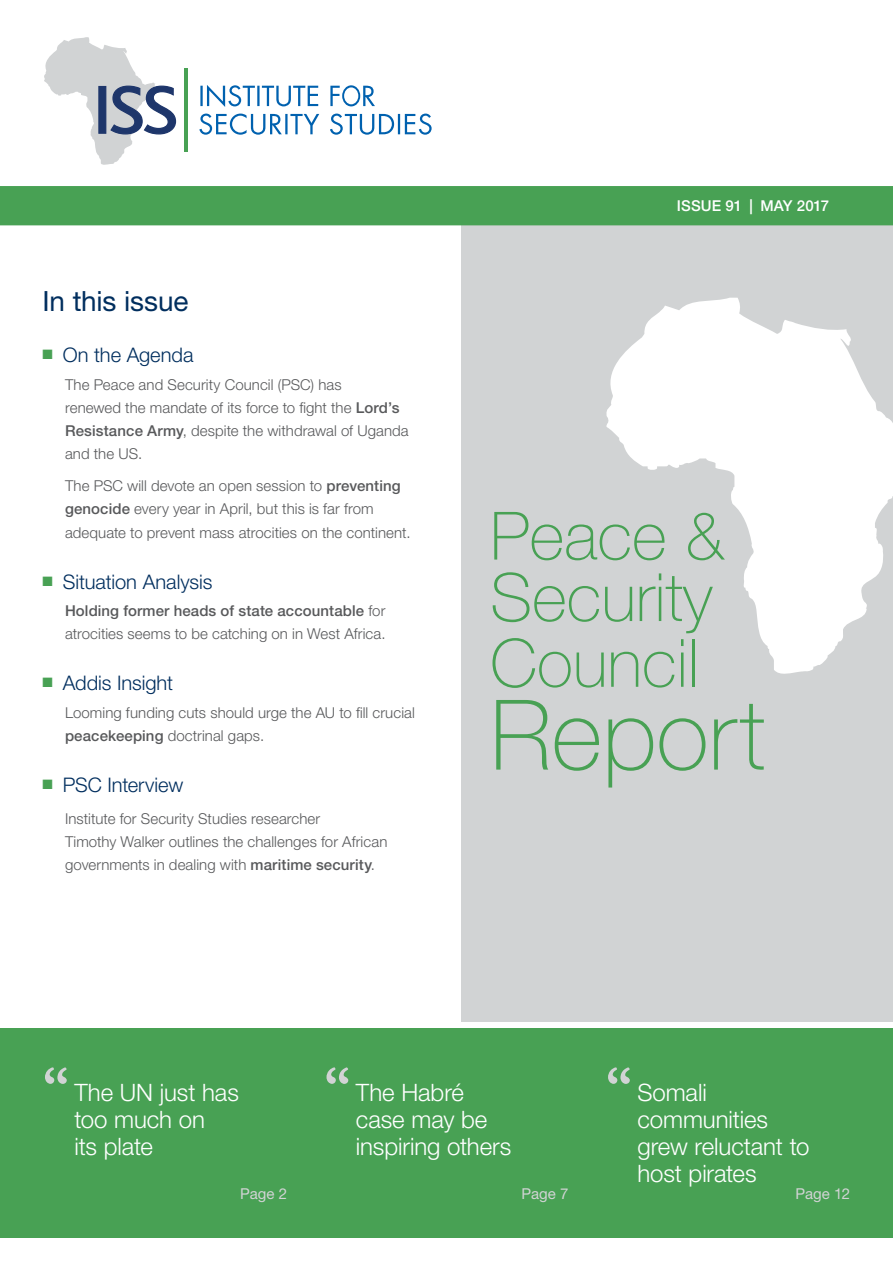
<style>
.page{position:relative;width:893px;height:1263px;background:#fff}
.page>*{position:absolute;margin:0;border:0;box-sizing:border-box;transform-origin:0 0}
.t1{font:100 97.5px "Helvetica Neue LT Std";color:#48a154}
.t2{font:100 66.6px/63.6px "Helvetica Neue LT Std";color:#48a154}
.t3{font:700 52.5px "Garamond";color:#d1d3d4}
.t4{font:27.9px "Helvetica Neue LT Std";letter-spacing:-.005em;color:#002e5e}
.t5{font:300 24px/27px "Helvetica Neue LT Std";letter-spacing:-.005em;color:#fff}
.t6{font:300 20.1px "Helvetica Neue LT Std";letter-spacing:-.005em;color:#002e5e}
.t7{font:300 15px/23.2px "Helvetica Neue LT Std";letter-spacing:.005em;color:#58595b}
.t8{font:15px "Helvetica Neue LT Std";letter-spacing:.005em;color:#d1d3d4}
.t9{font:500 15px "Helvetica Neue LT Std";letter-spacing:.005em;color:#fff}
.s1{color:#48a154}
.s2{font-weight:500}
.s3{font-family:"Garamond";font-weight:700;font-size:52.5px;color:#d1d3d4}
</style>
<div class="page">
<div style="left:0;top:1028px;width:893px;height:209px;background:#48a154"></div>
<div style="left:461px;top:225px;width:432px;height:797px;background:#d1d3d4"></div>
<svg style="left:606px;top:298px;width:287px;height:376px;fill:#fff"></svg>
<div style="left:0;top:186px;width:893px;height:39px;background:#48a154"></div>
<svg style="left:199px;top:114px;width:233px;height:21px"></svg>
<svg style="left:200px;top:85px;width:175px;height:22px"></svg>
<hr style="left:185px;top:68px;width:3px;height:84px;background:#48a154">
<svg style="left:44px;top:37px;width:133px;height:128px"></svg>
<h3 class="t4" style="left:43px;top:284px;width:147px">In this issue</h3>
<h3 class="t6" style="left:43px;top:343px;width:152px"><span class="s1">■</span> On the Agenda</h3>
<p class="t7" style="left:65px;top:372px;width:345px">The Peace and Security Council (PSC) has<br>renewed the mandate of its force to fight the <span class="s2">Lord’s Resistance Army</span>, despite the withdrawal of Uganda and the US.</p>
<p class="t7" style="left:65px;top:474px;width:347px">The PSC will devote an open session to <span class="s2">preventing genocide</span> every year in April, but this is far from adequate to prevent mass atrocities on the continent.</p>
<h3 class="t6" style="left:43px;top:569px;width:171px"><span class="s1">■</span> Situation Analysis</h3>
<p class="t7" style="left:65px;top:599px;width:322px"><span class="s2">Holding former heads of state accountable</span> for atrocities seems to be catching on in West Africa.</p>
<h3 class="t6" style="left:43px;top:671px;width:132px"><span class="s1">■</span> Addis Insight</h3>
<p class="t7" style="left:65px;top:701px;width:351px">Looming funding cuts should urge the AU to fill crucial <span class="s2">peacekeeping</span> doctrinal gaps.</p>
<h3 class="t6" style="left:43px;top:773px;width:142px"><span class="s1">■</span> PSC Interview</h3>
<p class="t7" style="left:65px;top:807px;width:324px">Institute for Security Studies researcher<br>Timothy Walker outlines the challenges for African governments in dealing with <span class="s2">maritime security</span>.</p>
<p class="t9" style="left:677px;top:197px;width:154px">ISSUE 91 | MAY 2017</p>
<h2 class="t2" style="left:490px;top:504px;width:236px">Peace &amp;<br>Security<br>Council</h2>
<h1 class="t1" style="left:490px;top:679px;width:277px">Report</h1>
<h3 class="t5" style="left:43px;top:1078px;width:198px"><span class="s3">“</span> The UN just has</h3>
<h3 class="t3" style="left:324px;top:1049px;width:27px">“</h3>
<h3 class="t3" style="left:606px;top:1049px;width:27px">“</h3>
<h3 class="t5" style="left:74px;top:1105px;width:132px">too much on its plate</h3>
<h3 class="t5" style="left:356px;top:1078px;width:157px">The Habré case may be inspiring others</h3>
<h3 class="t5" style="left:637px;top:1078px;width:173px">Somali communities grew reluctant to host pirates</h3>
<p class="t8" style="left:240px;top:1184px;width:48px">Page 2</p>
<p class="t8" style="left:522px;top:1184px;width:48px">Page 7</p>
<p class="t8" style="left:795px;top:1184px;width:56px">Page 12</p>
</div>
